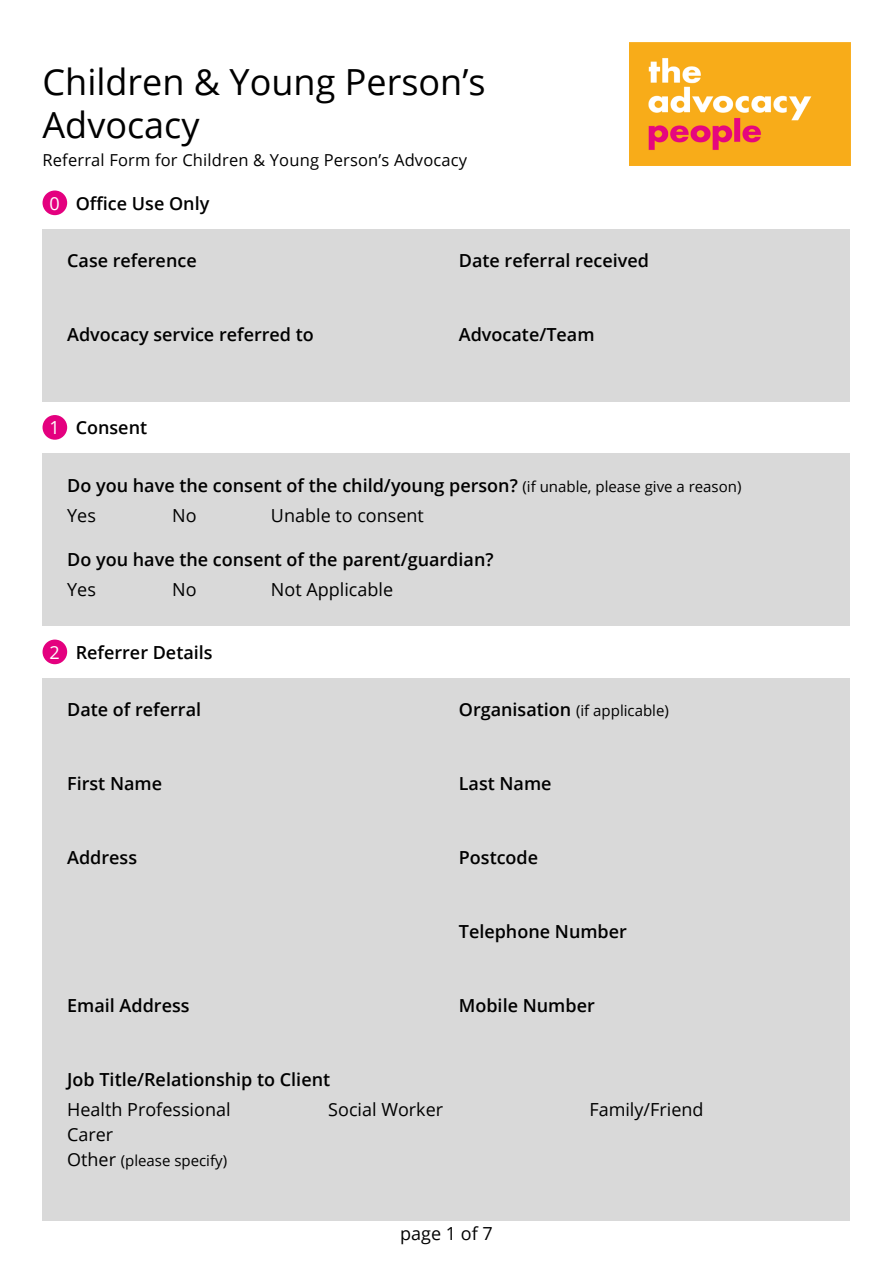
<style>
.page{position:relative;width:893px;height:1263px;background:#fff}
.page>*{position:absolute;margin:0;border:0;box-sizing:border-box;transform-origin:0 0}
.t1{font:36px/43.2px "Open Sans";color:#000}
.t2{font:600 18px "Open Sans";color:#000}
.t3{font:18px/24.6px "Open Sans";color:#000}
.t4{font:16.5px "Open Sans";letter-spacing:.01em;color:#000}
.t5{font:15px "Open Sans";color:#000}
.s1{font-weight:400;color:#fff}
.s2{font-weight:400;font-size:15px}
.s3{font-weight:600;font-size:18px}
.s4{font-size:18px}
</style>
<div class="page">
<img style="left:629px;top:43px;width:221px;height:123px">
<div style="left:43px;top:190px;width:24px;height:25px;background:#e4007f;border-radius:50%"></div>
<div style="left:43px;top:415px;width:24px;height:25px;background:#e4007f;border-radius:50%"></div>
<div style="left:43px;top:229px;width:807px;height:172px;background:#d9d9d9"></div>
<div style="left:43px;top:639px;width:24px;height:25px;background:#e4007f;border-radius:50%"></div>
<div style="left:43px;top:453px;width:807px;height:173px;background:#d9d9d9"></div>
<div style="left:43px;top:678px;width:807px;height:542px;background:#d9d9d9"></div>
<h1 class="t1" style="left:43px;top:59px;width:445px">Children &amp; Young Person’s<br>Advocacy</h1>
<p class="t4" style="left:43px;top:149px;width:426px">Referral Form for Children &amp; Young Person’s Advocacy</p>
<p class="t2" style="left:49px;top:191px;width:161px"><span class="s1">0</span> Office Use Only</p>
<p class="t2" style="left:67px;top:248px;width:131px">Case reference</p>
<p class="t2" style="left:459px;top:248px;width:192px">Date referral received</p>
<p class="t2" style="left:67px;top:322px;width:248px">Advocacy service referred to</p>
<p class="t2" style="left:459px;top:322px;width:137px">Advocate/Team</p>
<p class="t2" style="left:49px;top:415px;width:99px"><span class="s1">1</span> Consent</p>
<p class="t2" style="left:67px;top:473px;width:676px">Do you have the consent of the child/young person? <span class="s2">(if unable, please give a reason)</span></p>
<p class="t3" style="left:67px;top:503px;width:30px">Yes</p>
<p class="t3" style="left:172px;top:503px;width:26px">No</p>
<p class="t3" style="left:271px;top:503px;width:155px">Unable to consent</p>
<p class="t2" style="left:67px;top:547px;width:428px">Do you have the consent of the parent/guardian?</p>
<p class="t3" style="left:67px;top:576px;width:30px">Yes</p>
<p class="t3" style="left:172px;top:576px;width:26px">No</p>
<p class="t3" style="left:271px;top:576px;width:124px">Not Applicable</p>
<p class="t2" style="left:49px;top:640px;width:165px"><span class="s1">2</span> Referrer Details</p>
<p class="t2" style="left:67px;top:697px;width:135px">Date of referral</p>
<p class="t5" style="left:459px;top:700px;width:212px"><span class="s3">Organisation</span> (if applicable)</p>
<p class="t2" style="left:67px;top:771px;width:96px">First Name</p>
<p class="t2" style="left:459px;top:771px;width:94px">Last Name</p>
<p class="t2" style="left:67px;top:845px;width:71px">Address</p>
<p class="t2" style="left:459px;top:845px;width:81px">Postcode</p>
<p class="t2" style="left:67px;top:993px;width:124px">Email Address</p>
<p class="t2" style="left:459px;top:919px;width:170px">Telephone Number</p>
<p class="t2" style="left:459px;top:993px;width:137px">Mobile Number</p>
<p class="t2" style="left:67px;top:1067px;width:265px">Job Title/Relationship to Client</p>
<p class="t3" style="left:67px;top:1097px;width:165px">Health Professional<br>Carer</p>
<p class="t3" style="left:328px;top:1097px;width:116px">Social Worker</p>
<p class="t3" style="left:589px;top:1097px;width:116px">Family/Friend</p>
<p class="t5" style="left:67px;top:1150px;width:161px"><span class="s4">Other</span> (please specify)</p>
<p class="t3" style="left:400px;top:1220px;width:94px">page 1 of 7</p>
</div>
